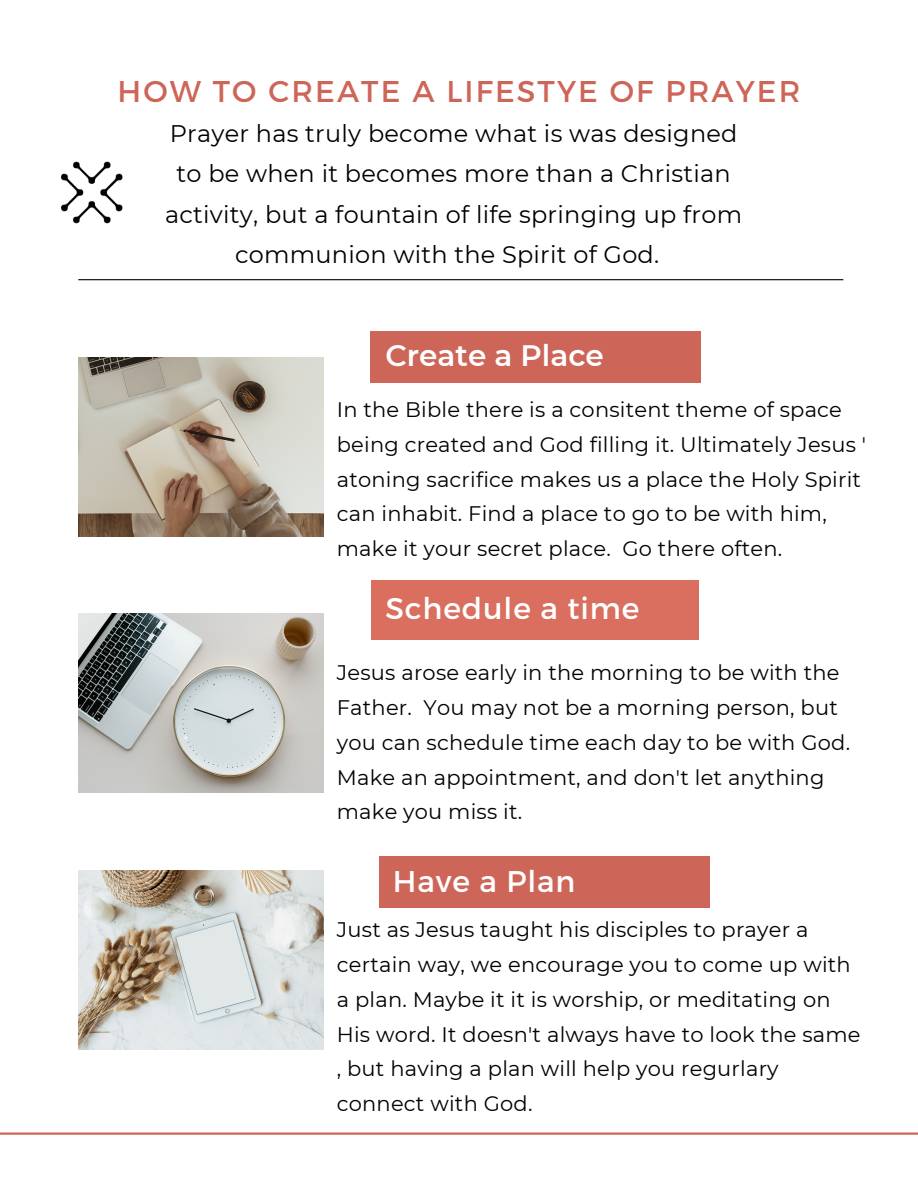
<style>
.page{position:relative;width:918px;height:1188px;background:#fff}
.page>*{position:absolute;margin:0;border:0;box-sizing:border-box;transform-origin:0 0}
.t1{font:30px "Montserrat";letter-spacing:.07em;color:#cd6659}
.t2{font:29.85px "Montserrat";letter-spacing:.03em;color:#fff}
.t3{font:600 29.55px "Montserrat";color:#fff}
.t4{font:24px/40.5px "Montserrat";letter-spacing:.01em;color:#000;text-align:center}
.t5{font:21px/34.8px "Montserrat";letter-spacing:.01em;color:#000}
</style>
<div class="page">
<hr style="left:78px;top:279px;width:765px;height:1px;background:#000">
<img style="left:78px;top:357px;width:246px;height:179px">
<img style="left:78px;top:614px;width:246px;height:179px">
<img style="left:78px;top:870px;width:246px;height:179px">
<div style="left:371px;top:331px;width:330px;height:52px;background:#cd6659"></div>
<div style="left:371px;top:581px;width:328px;height:58px;background:#da6f60"></div>
<hr style="left:0;top:1132px;width:918px;height:3px;background:#cd6659">
<div style="left:380px;top:856px;width:330px;height:51px;background:#cd6659"></div>
<img style="left:61px;top:161px;width:62px;height:63px">
<h1 class="t1" style="left:118px;top:72px;width:684px">HOW TO CREATE A LIFESTYE OF PRAYER</h1>
<p class="t4" style="left:165px;top:113px;width:579px">Prayer has truly become what is was designed to be when it becomes more than a Christian activity, but a fountain of life springing up from communion with the Spirit of God.</p>
<h3 class="t3" style="left:385px;top:337px;width:220px">Create a Place</h3>
<p class="t5" style="left:337px;top:392px;width:531px">In the Bible there is a consitent theme of space being created and God filling it. Ultimately Jesus ' atoning sacrifice makes us a place the Holy Spirit can inhabit. Find a place to go to be with him, make it your secret place. Go there often.</p>
<h2 class="t2" style="left:385px;top:589px;width:256px">Schedule a time</h2>
<p class="t5" style="left:337px;top:655px;width:515px">Jesus arose early in the morning to be with the Father. You may not be a morning person, but you can schedule time each day to be with God.<br>Make an appointment, and don't let anything make you miss it.</p>
<h2 class="t2" style="left:393px;top:862px;width:184px">Have a Plan</h2>
<p class="t5" style="left:337px;top:912px;width:525px">Just as Jesus taught his disciples to prayer a certain way, we encourage you to come up with a plan. Maybe it it is worship, or meditating on His word. It doesn't always have to look the same , but having a plan will help you regurlary connect with God.</p>
</div>
